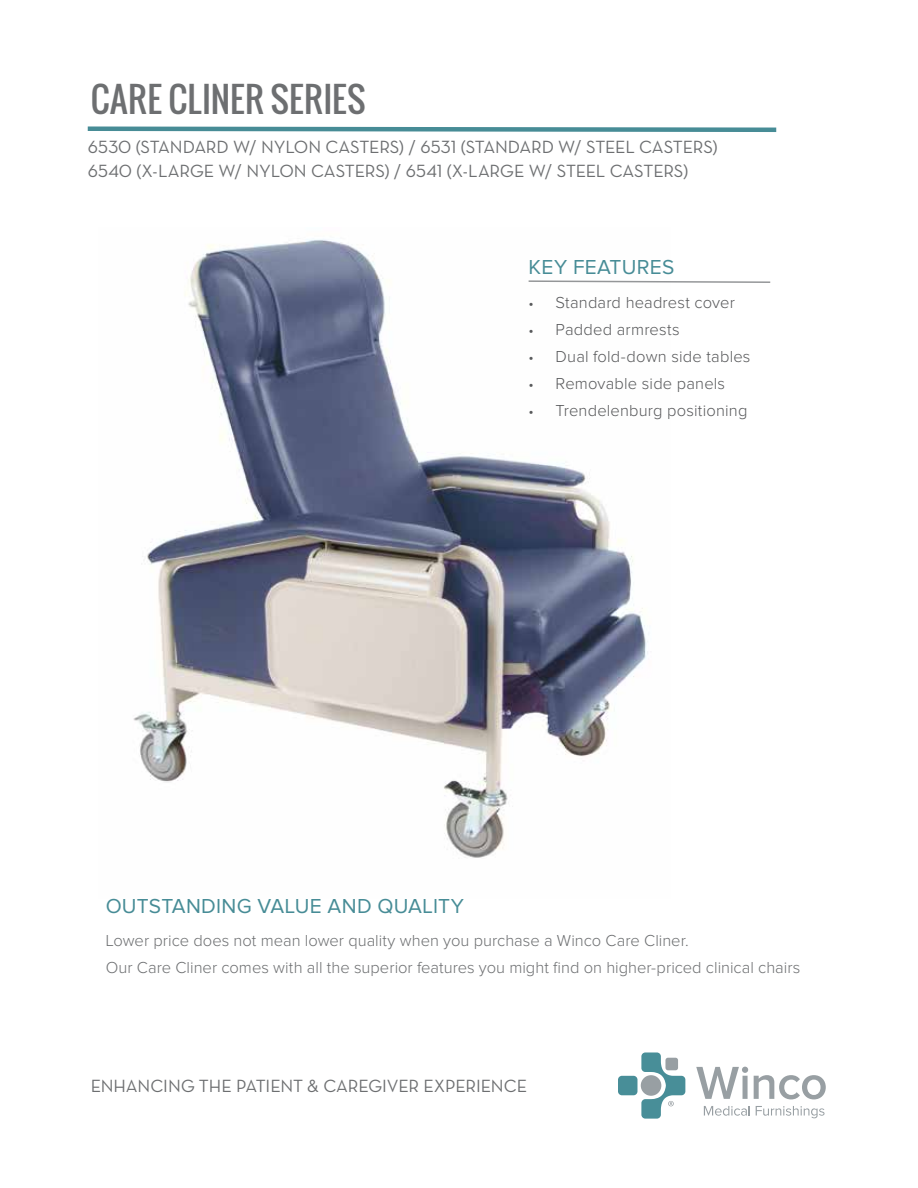
<style>
.page{position:relative;width:918px;height:1188px;background:#fff}
.page>*{position:absolute;margin:0;border:0;box-sizing:border-box;transform-origin:0 0}
.t1{font:34.5px "Oswald";letter-spacing:.015em;color:#6d6f71}
.t2{font:21px "Proxima Nova";letter-spacing:.015em;color:#478c96}
.t3{font:18px/24px "Neutra Text Book Alt";letter-spacing:-.01em;color:#6d6f71}
.t4{font:300 16.5px/27px "Proxima Nova";color:#6d6f71}
.t5{font:300 16.5px "Proxima Nova";letter-spacing:.01em;color:#58595b}
.s1{font-size:15px}
</style>
<div class="page">
<svg style="left:704px;top:1106px;width:46px;height:10px"></svg>
<svg style="left:756px;top:1106px;width:69px;height:12px"></svg>
<svg style="left:696px;top:1067px;width:52px;height:32px"></svg>
<svg style="left:754px;top:1075px;width:72px;height:24px"></svg>
<div style="left:618px;top:1076px;width:19px;height:19px;background:#488e98;border-radius:4px"></div>
<svg style="left:641px;top:1052px;width:44px;height:67px"></svg>
<img style="left:133px;top:239px;width:515px;height:619px">
<svg style="left:87px;top:126px;width:690px;height:6px;background:#75a8b0"></svg>
<svg style="left:527px;top:280px;width:244px;height:4px"></svg>
<h1 class="t1" style="left:91px;top:74px;width:277px">CARE CLINER SERIES</h1>
<p class="t3" style="left:88px;top:135px;width:631px">6530 (STANDARD W/ NYLON CASTERS) / 6531 (STANDARD W/ STEEL CASTERS)<br>6540 (X-LARGE W/ NYLON CASTERS) / 6541 (X-LARGE W/ STEEL CASTERS)</p>
<p class="t2" style="left:529px;top:257px;width:147px">KEY FEATURES</p>
<p class="t5" style="left:529px;top:295px;width:208px"><span class="s1">•</span> Standard headrest cover</p>
<p class="t5" style="left:529px;top:322px;width:153px"><span class="s1">•</span> Padded armrests</p>
<p class="t5" style="left:529px;top:349px;width:223px"><span class="s1">•</span> Dual fold-down side tables</p>
<p class="t5" style="left:529px;top:376px;width:198px"><span class="s1">•</span> Removable side panels</p>
<p class="t5" style="left:529px;top:403px;width:220px"><span class="s1">•</span> Trendelenburg positioning</p>
<p class="t2" style="left:106px;top:897px;width:360px">OUTSTANDING VALUE AND QUALITY</p>
<p class="t4" style="left:106px;top:928px;width:696px">Lower price does not mean lower quality when you purchase a Winco Care Cliner.<br>Our Care Cliner comes with all the superior features you might find on higher-priced clinical chairs</p>
<p class="t3" style="left:91px;top:1074px;width:438px">ENHANCING THE PATIENT &amp; CAREGIVER EXPERIENCE</p>
</div>
